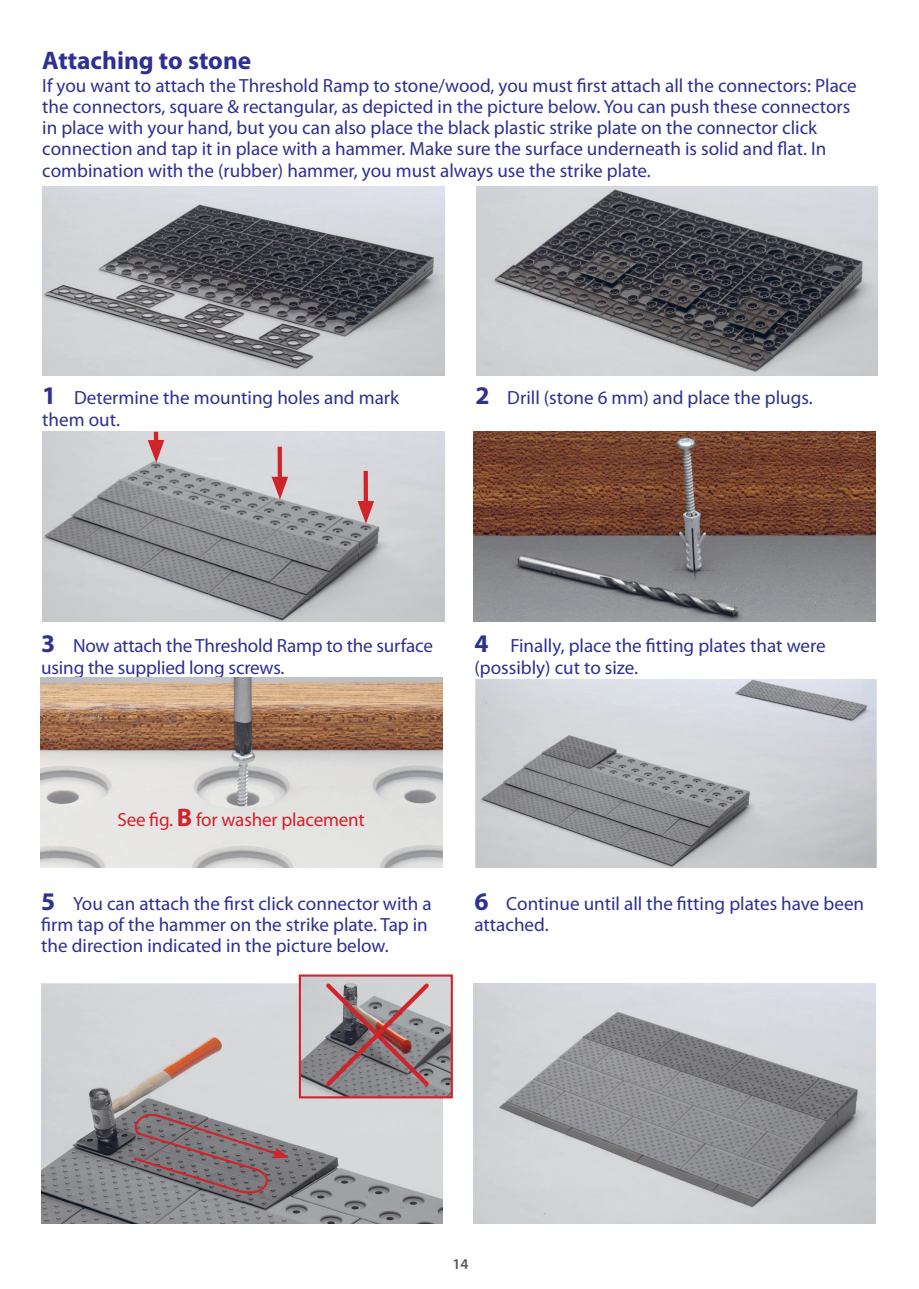
<style>
.page{position:relative;width:919px;height:1289px;background:#fff}
.page>*{position:absolute;margin:0;border:0;box-sizing:border-box;transform-origin:0 0}
.t1{font:700 25.5px "Myriad Pro";color:#2e3092}
.t2{font:19.05px/21.1px "Myriad Pro";color:#2e3092}
.t3{font:19.05px "Myriad Pro";letter-spacing:-.01em;color:#d1232a}
.t4{font:600 15px "Myriad Pro";color:#57585a}
.s1{font-weight:700;font-size:25.5px}
</style>
<div class="page">
<img style="left:474px;top:431px;width:401px;height:190px">
<img style="left:41px;top:678px;width:401px;height:189px">
<img style="left:41px;top:983px;width:402px;height:240px">
<svg style="left:132px;top:1108px;width:157px;height:87px;background:#8c8084"></svg>
<img style="left:302px;top:977px;width:148px;height:118px">
<div style="left:299px;top:974px;width:154px;height:124px;border:2px solid #d1232a"></div>
<svg style="left:322px;top:979px;width:110px;height:110px;background:#9b878a"></svg>
<img style="left:43px;top:186px;width:401px;height:190px">
<img style="left:476px;top:186px;width:401px;height:190px">
<img style="left:43px;top:431px;width:401px;height:190px">
<hr style="left:154px;top:431px;width:4px;height:17px;background:#d1232a">
<svg style="left:148px;top:440px;width:16px;height:23px"></svg>
<div style="left:277px;top:446px;width:5px;height:39px;background:#d1232a"></div>
<svg style="left:271px;top:476px;width:17px;height:23px"></svg>
<div style="left:363px;top:471px;width:5px;height:38px;background:#d1232a"></div>
<svg style="left:357px;top:501px;width:17px;height:23px"></svg>
<img style="left:475px;top:679px;width:401px;height:188px">
<img style="left:473px;top:983px;width:402px;height:240px">
<h1 class="t1" style="left:42px;top:46px;width:210px">Attaching to stone</h1>
<p class="t2" style="left:42px;top:75px;width:816px">If you want to attach the Threshold Ramp to stone/wood, you must first attach all the connectors: Place the connectors, square &amp; rectangular, as depicted in the picture below. You can push these connectors in place with your hand, but you can also place the black plastic strike plate on the connector click connection and tap it in place with a hammer. Make sure the surface underneath is solid and flat. In combination with the (rubber) hammer, you must always use the strike plate.</p>
<p class="t2" style="left:42px;top:388px;width:358px"><span class="s1">1</span> Determine the mounting holes and mark them out.</p>
<p class="t2" style="left:475px;top:388px;width:339px"><span class="s1">2</span> Drill (stone 6 mm) and place the plugs.</p>
<p class="t2" style="left:41px;top:635px;width:393px"><span class="s1">3</span> Now attach the Threshold Ramp to the surface using the supplied long screws.</p>
<p class="t2" style="left:474px;top:635px;width:353px"><span class="s1">4</span> Finally, place the fitting plates that were (possibly) cut to size.</p>
<p class="t3" style="left:117px;top:809px;width:249px">See fig. <span class="s1">B</span> for washer placement</p>
<p class="t2" style="left:41px;top:892px;width:392px"><span class="s1">5</span> You can attach the first click connector with a firm tap of the hammer on the strike plate. Tap in the direction indicated in the picture below.</p>
<p class="t2" style="left:474px;top:892px;width:391px"><span class="s1">6</span> Continue until all the fitting plates have been attached.</p>
<p class="t4" style="left:452px;top:1255px;width:18px">14</p>
</div>
